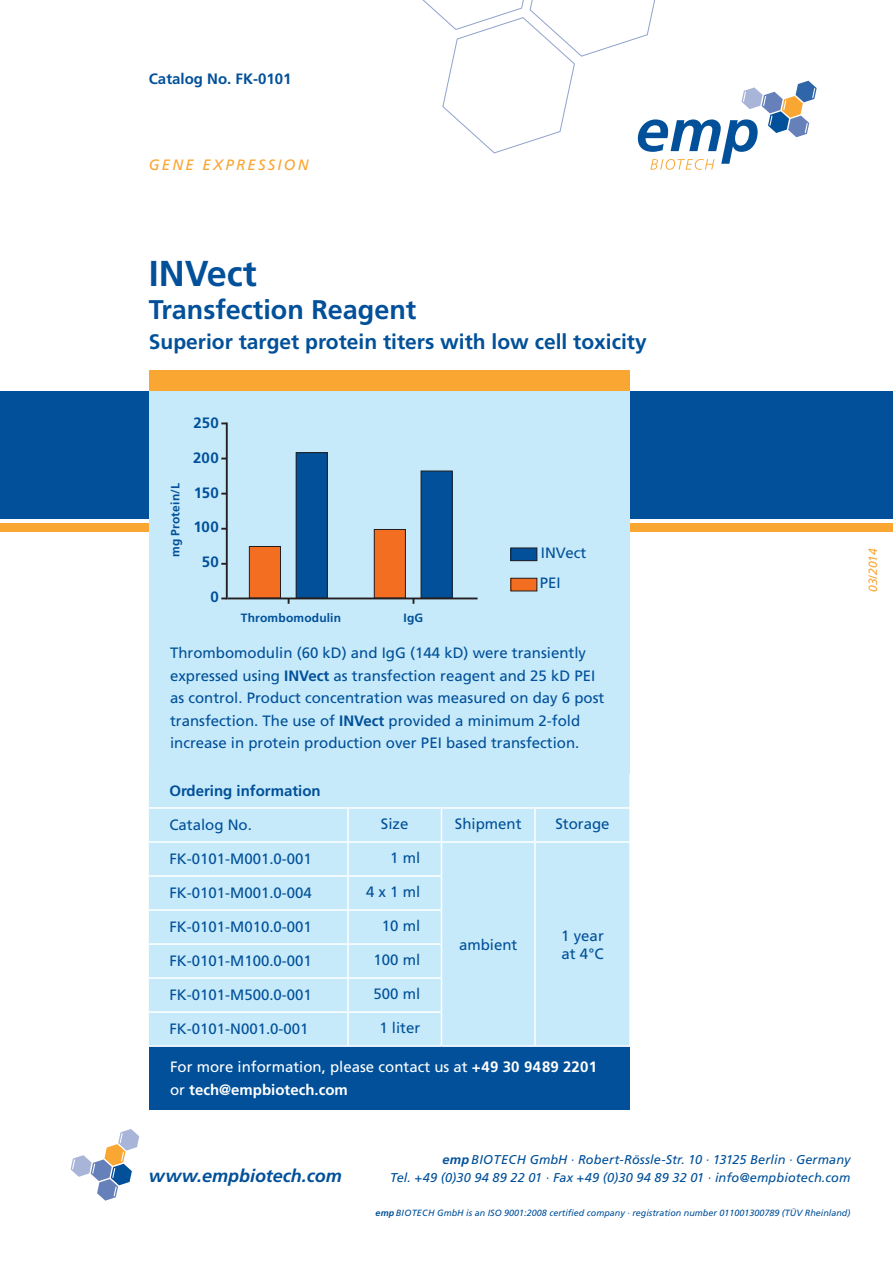
<style>
.page{position:relative;width:893px;height:1263px;background:#fff}
.page>*{position:absolute;margin:0;border:0;box-sizing:border-box;transform-origin:0 0}
.t1{font:700 36px "Frutiger";color:#015099}
.t2{font:700 27px "Frutiger";color:#015099}
.t3{font:700 21px "Frutiger";color:#015099}
.t4{font:italic 700 18px "Frutiger";color:#015099}
.t5{font:15px/22.5px "Frutiger";color:#015099}
.t6{font:15px/22.5px "Frutiger";color:#fff}
.t7{font:700 15px "Frutiger";color:#015099}
.t8{font:italic 15px "Frutiger";letter-spacing:.15em;color:#faa633}
.t9{font:italic 12.75px "Frutiger";letter-spacing:.01em;color:#015099}
.t10{font:700 12px "Frutiger";letter-spacing:.015em;color:#015099}
.t11{font:italic 12px "Frutiger";color:#faa633}
.t12{font:italic 9px "Frutiger";color:#015099}
.s1{font-weight:700}
</style>
<div class="page">
<div style="left:0;top:523px;width:893px;height:8px;background:#faa633"></div>
<div style="left:0;top:391px;width:893px;height:128px;background:#015099"></div>
<svg style="left:71px;top:1129px;width:68px;height:72px"></svg>
<svg style="left:422px;top:0;width:395px;height:170px"></svg>
<div style="left:149px;top:1046px;width:480px;height:64px;background:#015099"></div>
<div style="left:149px;top:370px;width:480px;height:21px;background:#faa633"></div>
<div style="left:149px;top:391px;width:480px;height:404px;background:#c6eafa"></div>
<div style="left:149px;top:795px;width:480px;height:250px;background:#c6eafa"></div>
<hr style="left:347px;top:809px;width:2px;height:32px;background:#fff">
<hr style="left:147px;top:841px;width:201px;height:2px;background:#fff">
<hr style="left:348px;top:841px;width:93px;height:2px;background:#fff">
<hr style="left:347px;top:843px;width:2px;height:32px;background:#fff">
<hr style="left:147px;top:875px;width:201px;height:2px;background:#fff">
<hr style="left:348px;top:875px;width:94px;height:2px;background:#fff">
<hr style="left:347px;top:877px;width:2px;height:32px;background:#fff">
<hr style="left:147px;top:909px;width:201px;height:2px;background:#fff">
<hr style="left:348px;top:909px;width:94px;height:2px;background:#fff">
<hr style="left:347px;top:911px;width:2px;height:32px;background:#fff">
<hr style="left:147px;top:943px;width:201px;height:2px;background:#fff">
<hr style="left:348px;top:943px;width:94px;height:2px;background:#fff">
<hr style="left:347px;top:945px;width:2px;height:32px;background:#fff">
<hr style="left:147px;top:977px;width:201px;height:2px;background:#fff">
<hr style="left:348px;top:977px;width:94px;height:2px;background:#fff">
<hr style="left:347px;top:979px;width:2px;height:32px;background:#fff">
<hr style="left:147px;top:1011px;width:201px;height:2px;background:#fff">
<hr style="left:348px;top:1011px;width:94px;height:2px;background:#fff">
<hr style="left:347px;top:1013px;width:2px;height:32px;background:#fff">
<hr style="left:147px;top:1045px;width:201px;height:2px;background:#fff">
<hr style="left:348px;top:1045px;width:93px;height:2px;background:#fff">
<hr style="left:441px;top:809px;width:1px;height:32px;background:#fff">
<hr style="left:534px;top:809px;width:2px;height:32px;background:#fff">
<hr style="left:441px;top:841px;width:94px;height:2px;background:#fff">
<hr style="left:441px;top:843px;width:1px;height:32px;background:#fff">
<hr style="left:535px;top:841px;width:96px;height:2px;background:#fff">
<hr style="left:534px;top:843px;width:2px;height:33px;background:#fff">
<hr style="left:441px;top:877px;width:1px;height:32px;background:#fff">
<hr style="left:534px;top:876px;width:2px;height:34px;background:#fff">
<hr style="left:441px;top:911px;width:1px;height:32px;background:#fff">
<hr style="left:534px;top:910px;width:2px;height:34px;background:#fff">
<hr style="left:441px;top:945px;width:1px;height:32px;background:#fff">
<hr style="left:534px;top:944px;width:2px;height:34px;background:#fff">
<hr style="left:441px;top:979px;width:1px;height:32px;background:#fff">
<hr style="left:534px;top:978px;width:2px;height:34px;background:#fff">
<hr style="left:441px;top:1013px;width:1px;height:32px;background:#fff">
<hr style="left:534px;top:1012px;width:2px;height:33px;background:#fff">
<hr style="left:441px;top:1045px;width:94px;height:2px;background:#fff">
<hr style="left:535px;top:1045px;width:96px;height:2px;background:#fff">
<hr style="left:147px;top:807px;width:201px;height:2px;background:#fff">
<hr style="left:348px;top:807px;width:93px;height:2px;background:#fff">
<hr style="left:441px;top:807px;width:94px;height:2px;background:#fff">
<hr style="left:535px;top:807px;width:96px;height:2px;background:#fff">
<hr style="left:228px;top:597px;width:250px;height:2px;background:#231f20">
<div style="left:249px;top:546px;width:31px;height:52px;background:#f36e21"></div>
<div style="left:249px;top:546px;width:32px;height:52px;border:1px solid #231f20"></div>
<div style="left:511px;top:548px;width:26px;height:13px;background:#015099"></div>
<div style="left:510px;top:548px;width:27px;height:13px;border:1px solid #231f20"></div>
<div style="left:511px;top:578px;width:26px;height:13px;background:#f36e21"></div>
<div style="left:510px;top:578px;width:27px;height:13px;border:1px solid #231f20"></div>
<hr style="left:226px;top:422px;width:2px;height:177px;background:#231f20">
<div style="left:421px;top:471px;width:31px;height:127px;background:#015099"></div>
<div style="left:421px;top:471px;width:32px;height:127px;border:1px solid #231f20"></div>
<div style="left:296px;top:453px;width:31px;height:145px;background:#015099"></div>
<div style="left:296px;top:452px;width:32px;height:146px;border:1px solid #231f20"></div>
<div style="left:374px;top:529px;width:31px;height:69px;background:#f36e21"></div>
<div style="left:374px;top:529px;width:32px;height:69px;border:1px solid #231f20"></div>
<p class="t7" style="left:149px;top:70px;width:144px">Catalog No. FK-0101</p>
<p class="t8" style="left:149px;top:156px;width:161px">GENE EXPRESSION</p>
<p class="t1" style="left:149px;top:252px;width:110px">INVect</p>
<p class="t2" style="left:149px;top:293px;width:269px">Transfection Reagent</p>
<p class="t3" style="left:149px;top:329px;width:499px">Superior target protein titers with low cell toxicity</p>
<p class="t10" style="left:168px;top:557px;width:76px;rotate:-90deg">mg Protein/L</p>
<p class="t7" style="left:193px;top:414px;width:27px">250</p>
<p class="t7" style="left:193px;top:449px;width:27px">200</p>
<p class="t7" style="left:194px;top:484px;width:26px">150</p>
<p class="t7" style="left:193px;top:518px;width:27px">100</p>
<p class="t7" style="left:202px;top:553px;width:18px">50</p>
<p class="t7" style="left:210px;top:588px;width:10px">0</p>
<p class="t10" style="left:241px;top:611px;width:102px">Thrombomodulin</p>
<p class="t10" style="left:403px;top:611px;width:21px">IgG</p>
<p class="t5" style="left:541px;top:542px;width:47px">INVect</p>
<p class="t5" style="left:540px;top:572px;width:22px">PEI</p>
<p class="t5" style="left:170px;top:641px;width:436px">Thrombomodulin (60 kD) and IgG (144 kD) were transiently expressed using <span class="s1">INVect</span> as transfection reagent and 25 kD PEI as control. Product concentration was measured on day 6 post transfection. The use of <span class="s1">INVect</span> provided a minimum 2-fold increase in protein production over PEI based transfection.</p>
<p class="t7" style="left:169px;top:782px;width:153px">Ordering information</p>
<p class="t5" style="left:169px;top:814px;width:84px">Catalog No.</p>
<p class="t5" style="left:381px;top:812px;width:29px">Size</p>
<p class="t5" style="left:455px;top:812px;width:68px">Shipment</p>
<p class="t5" style="left:555px;top:812px;width:56px">Storage</p>
<p class="t5" style="left:169px;top:848px;width:144px">FK-0101-M001.0-001</p>
<p class="t5" style="left:390px;top:846px;width:32px">1 ml</p>
<p class="t5" style="left:169px;top:882px;width:144px">FK-0101-M001.0-004</p>
<p class="t5" style="left:366px;top:880px;width:56px">4 x 1 ml</p>
<p class="t5" style="left:169px;top:916px;width:144px">FK-0101-M010.0-001</p>
<p class="t5" style="left:382px;top:914px;width:40px">10 ml</p>
<p class="t5" style="left:169px;top:950px;width:144px">FK-0101-M100.0-001</p>
<p class="t5" style="left:374px;top:948px;width:48px">100 ml</p>
<p class="t5" style="left:169px;top:984px;width:144px">FK-0101-M500.0-001</p>
<p class="t5" style="left:374px;top:982px;width:48px">500 ml</p>
<p class="t5" style="left:169px;top:1018px;width:141px">FK-0101-N001.0-001</p>
<p class="t5" style="left:379px;top:1016px;width:42px">1 liter</p>
<p class="t5" style="left:459px;top:933px;width:60px">ambient</p>
<p class="t5" style="left:561px;top:926px;width:44px;line-height:18px">1 year at 4°C</p>
<p class="t6" style="left:170px;top:1055px;width:429px">For more information, please contact us at <span class="s1">+49 30 9489 2201 </span>or <span class="s1">tech@empbiotech.com</span></p>
<p class="t11" style="left:866px;top:592px;width:45px;rotate:-90deg">03/2014</p>
<p class="t4" style="left:149px;top:1165px;width:194px">www.empbiotech.com</p>
<p class="t9" style="left:442px;top:1152px;width:410px"><span class="s1">emp</span> BIOTECH GmbH · Robert-Rössle-Str. 10 · 13125 Berlin · Germany</p>
<p class="t9" style="left:390px;top:1170px;width:462px">Tel. +49 (0)30 94 89 22 01 · Fax +49 (0)30 94 89 32 01 · info@empbiotech.com</p>
<p class="t12" style="left:376px;top:1208px;width:476px"><span class="s1">emp</span> BIOTECH GmbH is an ISO 9001:2008 certified company · registration number 011001300789 (TÜV Rheinland)</p>
</div>
